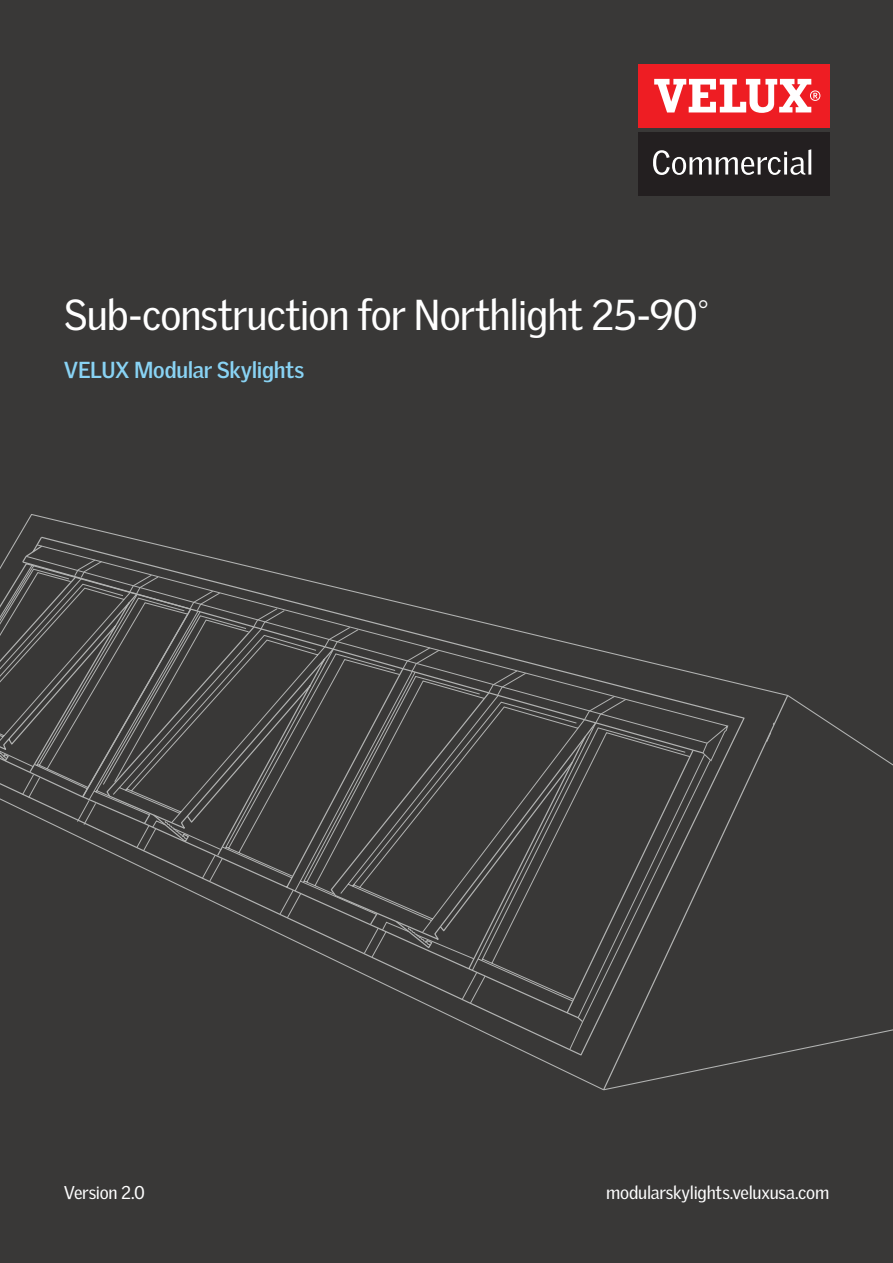
<style>
.page{position:relative;width:893px;height:1263px;background:#393837}
.page>*{position:absolute;margin:0;border:0;box-sizing:border-box;transform-origin:0 0}
.VDS_body{font:42px "Velux Gothic";letter-spacing:-.025em;color:#fff}
.VG_Regular_12_14{font:700 22.5px "Velux Gothic";letter-spacing:-.015em;color:#89d3f4}
.VDS_body-2{font:18px "Velux Gothic";letter-spacing:-.015em;color:#fff}
.s1{font-family:"Sabon"}
</style>
<div class="page">
<div style="left:638px;top:64px;width:191px;height:64px;background:#ee1d23"></div>
<svg style="left:654px;top:79px;width:166px;height:34px"></svg>
<div style="left:638px;top:132px;width:191px;height:64px;background:#231f20"></div>
<svg style="left:653px;top:149px;width:158px;height:26px"></svg>
<svg style="left:424px;top:610px;width:267px;height:441px"></svg>
<svg style="left:310px;top:825px;width:176px;height:179px"></svg>
<svg style="left:765px;top:723px;width:10px;height:20px"></svg>
<svg style="left:5px;top:536px;width:428px;height:413px"></svg>
<svg style="left:0;top:559px;width:221px;height:267px"></svg>
<p class="VDS_body" style="left:64px;top:290px;width:647px">Sub-construction for Northlight 25-90<span class="s1">˚</span></p>
<p class="VG_Regular_12_14" style="left:64px;top:357px;width:242px">VELUX Modular Skylights</p>
<p class="VDS_body-2" style="left:64px;top:1182px;width:83px">Version 2.0</p>
<p class="VDS_body-2" style="left:606px;top:1182px;width:224px">modularskylights.veluxusa.com</p>
</div>
